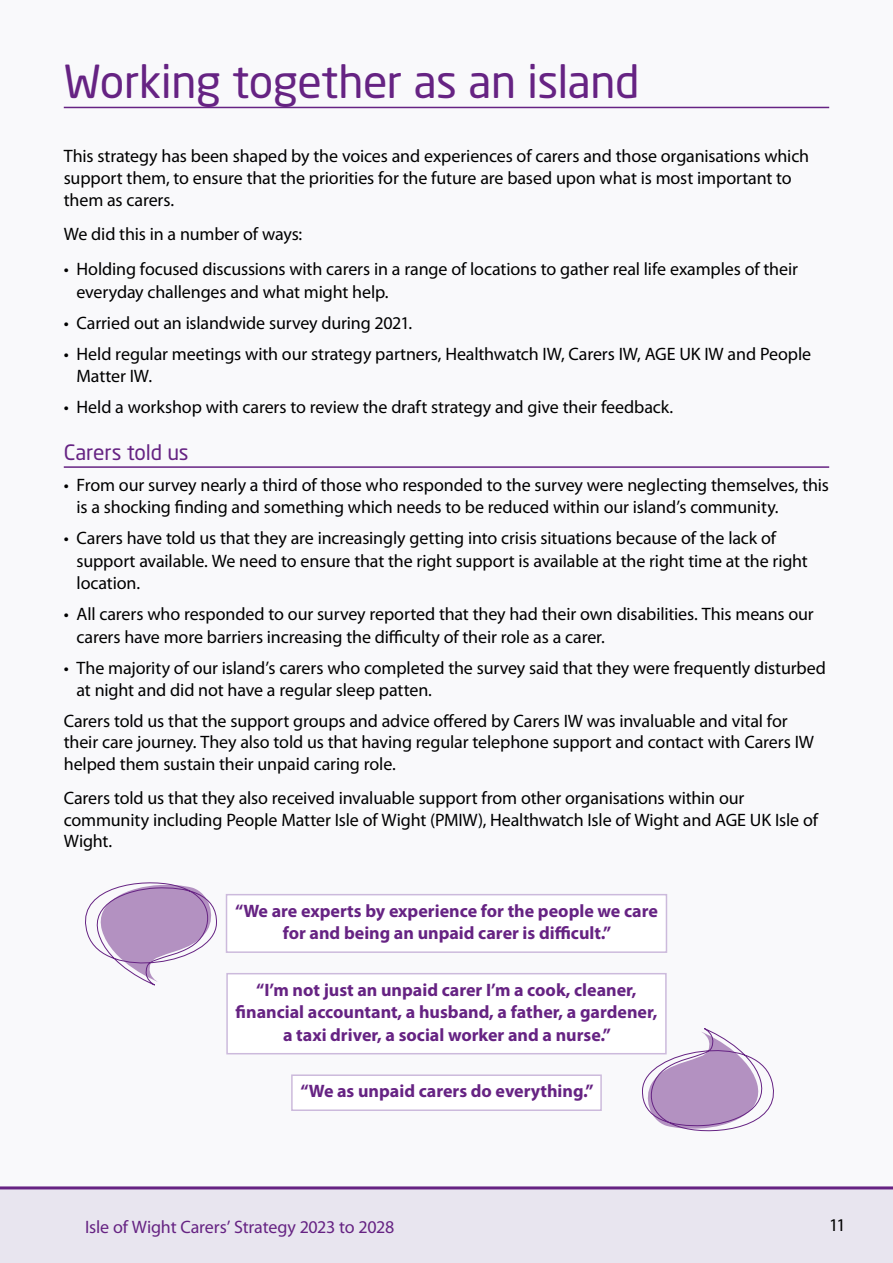
<style>
.page{position:relative;width:893px;height:1263px;background:#f9f9fb}
.page>*{position:absolute;margin:0;border:0;box-sizing:border-box;transform-origin:0 0}
.t1{font:45px "Neo Sans Std";letter-spacing:-.015em;color:#662383}
.t2{font:21px "Neo Sans Std";letter-spacing:-.005em;color:#662383}
.t3{font:18px/22.5px "Myriad Pro";letter-spacing:-.01em;color:#000}
.t4{font:700 18px/22.5px "Myriad Pro";color:#662383;text-align:center}
.t5{font:18px "Myriad Pro";letter-spacing:-.01em;color:#662383}
</style>
<div class="page">
<div style="left:0;top:1187px;width:893px;height:76px;background:#e8e5ef"></div>
<hr style="left:0;top:1186px;width:893px;height:3px;background:#662383">
<svg style="left:85px;top:882px;width:132px;height:103px"></svg>
<svg style="left:642px;top:1028px;width:132px;height:103px"></svg>
<hr style="left:64px;top:107px;width:765px;height:1px;background:#662383">
<hr style="left:64px;top:466px;width:765px;height:2px;background:#662383">
<div style="left:226px;top:894px;width:441px;height:59px;background:#fff;border:2px solid #ccbadc"></div>
<div style="left:226px;top:973px;width:441px;height:81px;background:#fff;border:2px solid #ccbadc"></div>
<div style="left:291px;top:1074px;width:311px;height:37px;background:#fff;border:2px solid #ccbadc"></div>
<h1 class="t1" style="left:64px;top:54px;width:577px">Working together as an island</h1>
<p class="t3" style="left:64px;top:145px;width:747px;line-height:21.6px">This strategy has been shaped by the voices and experiences of carers and those organisations which support them, to ensure that the priorities for the future are based upon what is most important to them as carers.</p>
<p class="t3" style="left:64px;top:222px;width:240px">We did this in a number of ways:</p>
<p class="t3" style="left:77px;top:258px;width:723px;text-indent:-13px">• Holding focused discussions with carers in a range of locations to gather real life examples of their everyday challenges and what might help.</p>
<p class="t3" style="left:64px;top:311px;width:350px">• Carried out an islandwide survey during 2021.</p>
<p class="t3" style="left:77px;top:342px;width:736px;text-indent:-13px">• Held regular meetings with our strategy partners, Healthwatch IW, Carers IW, AGE UK IW and People<br>Matter IW.</p>
<p class="t3" style="left:64px;top:396px;width:611px">• Held a workshop with carers to review the draft strategy and give their feedback.</p>
<p class="t2" style="left:64px;top:439px;width:126px">Carers told us</p>
<p class="t3" style="left:77px;top:473px;width:754px;text-indent:-13px">• From our survey nearly a third of those who responded to the survey were neglecting themselves, this is a shocking finding and something which needs to be reduced within our island’s community.</p>
<p class="t3" style="left:77px;top:527px;width:733px;text-indent:-13px">• Carers have told us that they are increasingly getting into crisis situations because of the lack of support available. We need to ensure that the right support is available at the right time at the right location.</p>
<p class="t3" style="left:77px;top:603px;width:739px;text-indent:-13px">• All carers who responded to our survey reported that they had their own disabilities. This means our carers have more barriers increasing the difficulty of their role as a carer.</p>
<p class="t3" style="left:77px;top:656px;width:751px;text-indent:-13px">• The majority of our island’s carers who completed the survey said that they were frequently disturbed at night and did not have a regular sleep patten.</p>
<p class="t3" style="left:64px;top:709px;width:752px;line-height:21.6px">Carers told us that the support groups and advice offered by Carers IW was invaluable and vital for their care journey. They also told us that having regular telephone support and contact with Carers IW helped them sustain their unpaid caring role.</p>
<p class="t3" style="left:64px;top:787px;width:756px;line-height:21.6px">Carers told us that they also received invaluable support from other organisations within our community including People Matter Isle of Wight (PMIW), Healthwatch Isle of Wight and AGE UK Isle of<br>Wight.</p>
<p class="t4" style="left:235px;top:899px;width:424px">“We are experts by experience for the people we care for and being an unpaid carer is difficult.”</p>
<p class="t4" style="left:236px;top:978px;width:423px">“I’m not just an unpaid carer I’m a cook, cleaner, financial accountant, a husband, a father, a gardener, a taxi driver, a social worker and a nurse.”</p>
<p class="t4" style="left:300px;top:1079px;width:295px">“We as unpaid carers do everything.”</p>
<p class="t5" style="left:85px;top:1215px;width:311px">Isle of Wight Carers’ Strategy 2023 to 2028</p>
<p class="t3" style="left:829px;top:1214px;width:18px">11</p>
</div>
